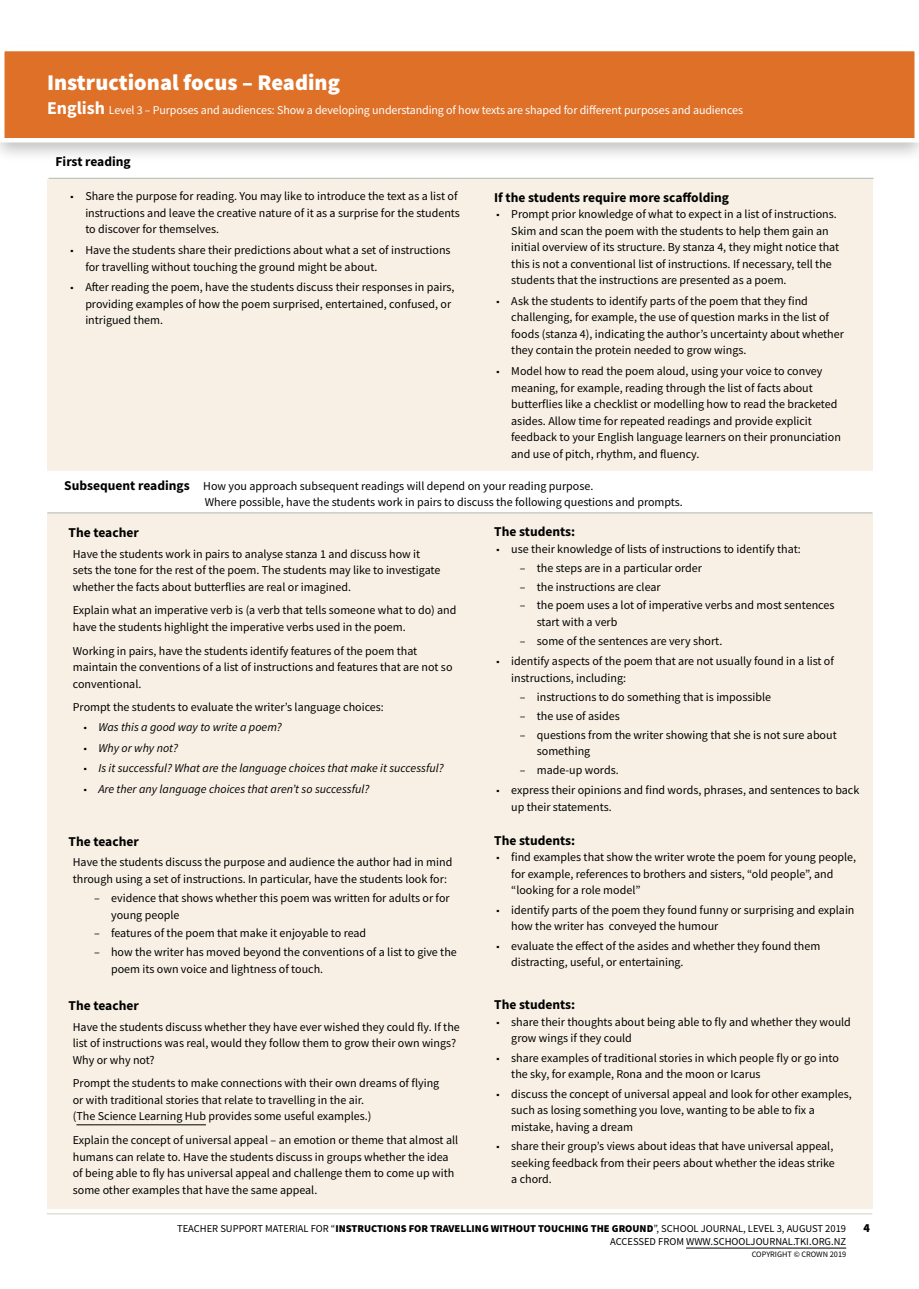
<style>
.page{position:relative;width:919px;height:1289px;background:#fff}
.page>*{position:absolute;margin:0;border:0;box-sizing:border-box;transform-origin:0 0}
.t1{font:900 22.5px "Source Sans Pro";color:#fff}
.t2{font:700 13.5px "Source Sans Pro";color:#000}
.t3{font:12px/16.5px "Source Sans Pro";color:#000}
.t4{font:italic 12px "Source Sans Pro";color:#000}
.t5{font:12px "Source Sans Pro";letter-spacing:-.01em;color:#fff}
.t6{font:900 12px "Source Sans Pro";color:#000}
.t7{font:10.5px "Source Sans Pro";color:#000}
.t8{font:8.25px "Source Sans Pro";color:#000}
.s1{font-weight:700;font-size:18px}
.s2{font-weight:700;font-size:13.5px}
.s3{font-weight:900}
</style>
<div class="page">
<div style="left:47px;top:152px;width:825px;height:1056px;background:#f8f0e4"></div>
<hr style="left:47px;top:1213px;width:825px;height:1px;background:#d6d1c8">
<hr style="left:686px;top:1247px;width:160px;height:1px;background:#000">
<div style="left:47px;top:471px;width:825px;height:42px;background:#fff"></div>
<hr style="left:47px;top:512px;width:825px;height:1px;background:#b1b4b6">
<div style="left:47px;top:142px;width:826px;height:37px;background:#fff"></div>
<hr style="left:48px;top:178px;width:825px;height:1px;background:#b1b4b6">
<div style="left:0;top:43px;width:918px;height:120px;background:#000;opacity:.25"></div>
<div style="left:2px;top:49px;width:914px;height:91px;background:#df7027"></div>
<div style="left:0;top:47px;width:918px;height:95px;border:4px solid #fff"></div>
<hr style="left:76px;top:1124px;width:130px;height:1px;background:#000">
<h1 class="t1" style="left:47px;top:67px;width:294px">Instructional focus – Reading</h1>
<p class="t5" style="left:47px;top:102px;width:697px"><span class="s1">English</span> Level 3 – Purposes and audiences: Show a developing understanding of how texts are shaped for different purposes and audiences</p>
<p class="t2" style="left:56px;top:152px;width:77px">First reading</p>
<p class="t3" style="left:85px;top:188px;width:376px;text-indent:-17px">▪ Share the purpose for reading. You may like to introduce the text as a list of instructions and leave the creative nature of it as a surprise for the students to discover for themselves.</p>
<p class="t3" style="left:85px;top:242px;width:367px;text-indent:-17px">▪ Have the students share their predictions about what a set of instructions for travelling without touching the ground might be about.</p>
<p class="t3" style="left:85px;top:279px;width:370px;text-indent:-17px">▪ After reading the poem, have the students discuss their responses in pairs, providing examples of how the poem surprised, entertained, confused, or intrigued them.</p>
<p class="t2" style="left:494px;top:188px;width:236px">If the students require more scaffolding</p>
<p class="t3" style="left:511px;top:206px;width:329px;text-indent:-17px">▪ Prompt prior knowledge of what to expect in a list of instructions.<br>Skim and scan the poem with the students to help them gain an initial overview of its structure. By stanza 4, they might notice that this is not a conventional list of instructions. If necessary, tell the students that the instructions are presented as a poem.</p>
<p class="t3" style="left:511px;top:292px;width:334px;text-indent:-17px">▪ Ask the students to identify parts of the poem that they find challenging, for example, the use of question marks in the list of foods (stanza 4), indicating the author’s uncertainty about whether they contain the protein needed to grow wings.</p>
<p class="t3" style="left:511px;top:363px;width:331px;text-indent:-17px">▪ Model how to read the poem aloud, using your voice to convey meaning, for example, reading through the list of facts about butterflies like a checklist or modelling how to read the bracketed asides. Allow time for repeated readings and provide explicit feedback to your English language learners on their pronunciation and use of pitch, rhythm, and fluency.</p>
<p class="t3" style="left:205px;top:478px;width:479px;line-height:15.8px;text-indent:-140px"><span class="s2">Subsequent readings</span> How you approach subsequent readings will depend on your reading purpose.<br>Where possible, have the students work in pairs to discuss the following questions and prompts.</p>
<p class="t2" style="left:69px;top:523px;width:72px">The teacher</p>
<p class="t3" style="left:73px;top:545px;width:369px">Have the students work in pairs to analyse stanza 1 and discuss how it sets the tone for the rest of the poem. The students may like to investigate whether the facts about butterflies are real or imagined.</p>
<p class="t3" style="left:73px;top:602px;width:385px">Explain what an imperative verb is (a verb that tells someone what to do) and have the students highlight the imperative verbs used in the poem.</p>
<p class="t3" style="left:73px;top:642px;width:381px">Working in pairs, have the students identify features of the poem that maintain the conventions of a list of instructions and features that are not so conventional.</p>
<p class="t3" style="left:73px;top:699px;width:312px">Prompt the students to evaluate the writer’s language choices:</p>
<p class="t4" style="left:81px;top:719px;width:202px">▪ Was this a good way to write a poem?</p>
<p class="t4" style="left:81px;top:740px;width:98px">▪ Why or why not?</p>
<p class="t4" style="left:81px;top:760px;width:364px">▪ Is it successful? What are the language choices that make it successful?</p>
<p class="t4" style="left:81px;top:781px;width:289px">▪ Are ther any language choices that aren’t so successful?</p>
<p class="t2" style="left:494px;top:831px;width:82px">The students:</p>
<p class="t3" style="left:511px;top:849px;width:346px;text-indent:-17px">▪ find examples that show the writer wrote the poem for young people, for example, references to brothers and sisters, “old people”, and “looking for a role model”</p>
<p class="t3" style="left:511px;top:901px;width:345px;text-indent:-17px">▪ identify parts of the poem they found funny or surprising and explain how the writer has conveyed the humour</p>
<p class="t3" style="left:511px;top:937px;width:310px;text-indent:-17px">▪ evaluate the effect of the asides and whether they found them distracting, useful, or entertaining.</p>
<p class="t2" style="left:494px;top:522px;width:82px">The students:</p>
<p class="t3" style="left:494px;top:540px;width:308px">▪ use their knowledge of lists of instructions to identify that:</p>
<p class="t3" style="left:519px;top:560px;width:184px">– the steps are in a particular order</p>
<p class="t3" style="left:519px;top:578px;width:142px">– the instructions are clear</p>
<p class="t3" style="left:536px;top:597px;width:299px;text-indent:-17px">– the poem uses a lot of imperative verbs and most sentences start with a verb</p>
<p class="t3" style="left:519px;top:632px;width:204px">– some of the sentences are very short.</p>
<p class="t3" style="left:511px;top:653px;width:324px;text-indent:-17px">▪ identify aspects of the poem that are not usually found in a list of instructions, including:</p>
<p class="t3" style="left:519px;top:689px;width:253px">– instructions to do something that is impossible</p>
<p class="t3" style="left:519px;top:707px;width:101px">– the use of asides</p>
<p class="t3" style="left:536px;top:726px;width:301px;text-indent:-17px">– questions from the writer showing that she is not sure about something</p>
<p class="t3" style="left:519px;top:761px;width:100px">– made-up words.</p>
<p class="t3" style="left:511px;top:782px;width:349px;text-indent:-17px">▪ express their opinions and find words, phrases, and sentences to back up their statements.</p>
<p class="t2" style="left:69px;top:832px;width:72px">The teacher</p>
<p class="t3" style="left:73px;top:854px;width:381px">Have the students discuss the purpose and audience the author had in mind through using a set of instructions. In particular, have the students look for:</p>
<p class="t3" style="left:111px;top:890px;width:340px;text-indent:-17px">– evidence that shows whether this poem was written for adults or for young people</p>
<p class="t3" style="left:94px;top:925px;width:273px">– features of the poem that make it enjoyable to read</p>
<p class="t3" style="left:111px;top:943px;width:347px;text-indent:-17px">– how the writer has moved beyond the conventions of a list to give the poem its own voice and lightness of touch.</p>
<p class="t2" style="left:69px;top:996px;width:72px">The teacher</p>
<p class="t3" style="left:73px;top:1018px;width:388px">Have the students discuss whether they have ever wished they could fly. If the list of instructions was real, would they follow them to grow their own wings?<br>Why or why not?</p>
<p class="t3" style="left:73px;top:1074px;width:368px">Prompt the students to make connections with their own dreams of flying or with traditional stories that relate to travelling in the air.<br>(The Science Learning Hub provides some useful examples.)</p>
<p class="t3" style="left:73px;top:1131px;width:387px">Explain the concept of universal appeal – an emotion or theme that almost all humans can relate to. Have the students discuss in groups whether the idea of being able to fly has universal appeal and challenge them to come up with some other examples that have the same appeal.</p>
<p class="t2" style="left:494px;top:995px;width:82px">The students:</p>
<p class="t3" style="left:511px;top:1013px;width:341px;text-indent:-17px">▪ share their thoughts about being able to fly and whether they would grow wings if they could</p>
<p class="t3" style="left:511px;top:1049px;width:329px;text-indent:-17px">▪ share examples of traditional stories in which people fly or go into the sky, for example, Rona and the moon or Icarus</p>
<p class="t3" style="left:511px;top:1085px;width:342px;text-indent:-17px">▪ discuss the concept of universal appeal and look for other examples, such as losing something you love, wanting to be able to fix a mistake, having a dream</p>
<p class="t3" style="left:511px;top:1137px;width:325px;text-indent:-17px">▪ share their group’s views about ideas that have universal appeal, seeking feedback from their peers about whether the ideas strike a chord.</p>
<p class="t7" style="left:177px;top:1221px;width:670px">TEACHER SUPPORT MATERIAL FOR “<span class="s3">INSTRUCTIONS FOR TRAVELLING WITHOUT TOUCHING THE GROUND</span>”, SCHOOL JOURNAL, LEVEL 3, AUGUST 2019</p>
<p class="t6" style="left:863px;top:1219px;width:8px">4</p>
<p class="t7" style="left:610px;top:1234px;width:237px">ACCESSED FROM WWW.SCHOOLJOURNAL.TKI.ORG.NZ</p>
<p class="t8" style="left:751px;top:1248px;width:96px">COPYRIGHT © CROWN 2019</p>
</div>
